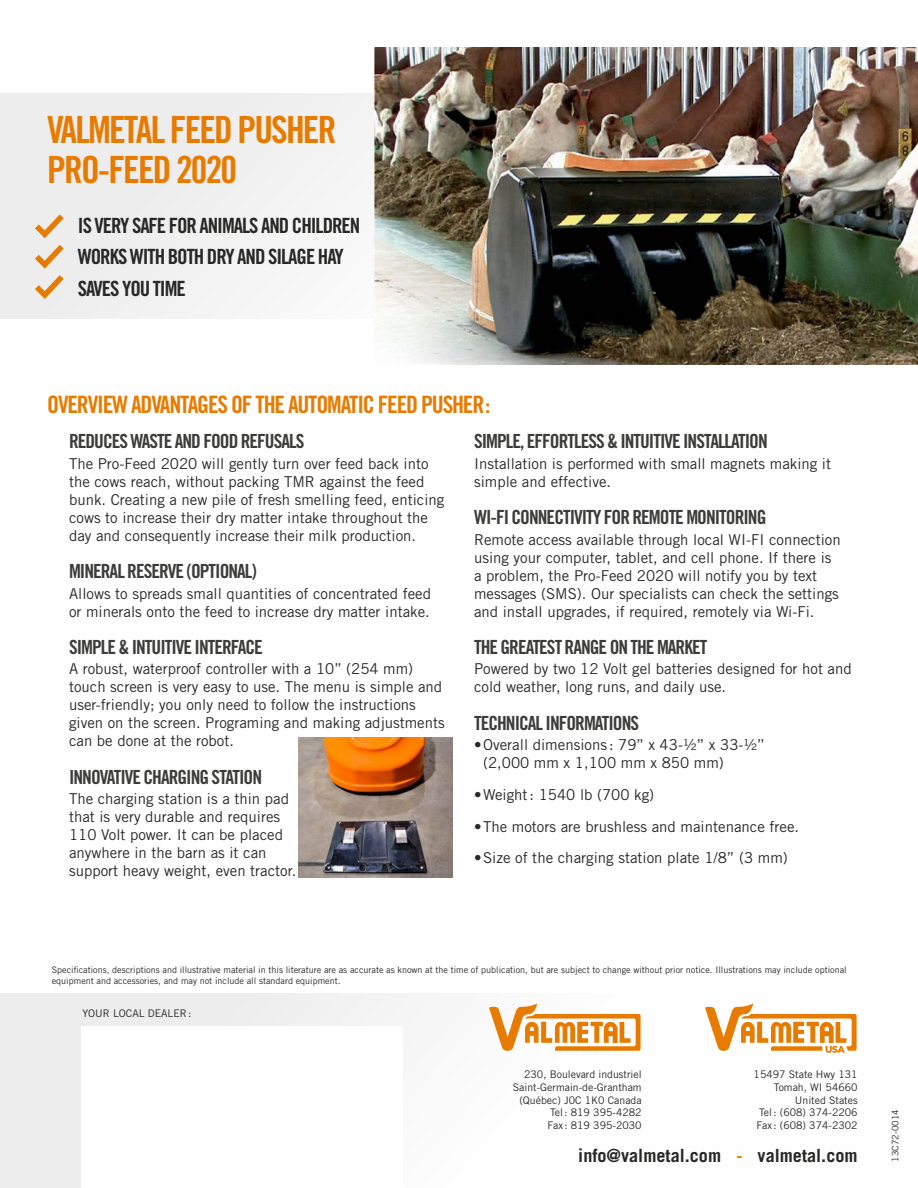
<style>
.page{position:relative;width:918px;height:1188px;background:#fff}
.page>*{position:absolute;margin:0;border:0;box-sizing:border-box;transform-origin:0 0}
.t1{font:37.5px/40.5px "Trade Gothic LT Std Bd Cn 20";letter-spacing:-.05em;color:#e77b00}
.t2{font:24px "Trade Gothic LT Std Bd Cn 20";letter-spacing:-.05em;color:#e77b00}
.t3{font:21px/31.5px "Trade Gothic LT Std Bd Cn 20";letter-spacing:-.05em;color:#282827}
.t4{font:19.5px "Trade Gothic LT Std Bd Cn 20";letter-spacing:-.05em;color:#3c3c3b}
.t5{font:700 18.15px "Trade Gothic LT Std";color:#282827}
.t6{font:15px/18px "Trade Gothic LT Std";color:#282827}
.t7{font:10.5px/12.6px "Trade Gothic LT Std";color:#282827;text-align:right}
.t8{font:9px/10.8px "Trade Gothic LT Std";color:#282827}
.s1{color:#e77b00}
</style>
<div class="page">
<div style="left:0;top:993px;width:918px;height:195px;background:linear-gradient(to right,#ebebeb,#fff)"></div>
<div style="left:0;top:93px;width:918px;height:225px;background:#ededed"></div>
<div style="left:81px;top:1026px;width:321px;height:162px;background:#fff"></div>
<svg style="left:489px;top:1004px;width:152px;height:47px"></svg>
<svg style="left:705px;top:1004px;width:152px;height:49px"></svg>
<img style="left:375px;top:47px;width:543px;height:317px">
<img style="left:298px;top:738px;width:154px;height:140px">
<svg style="left:35px;top:214px;width:29px;height:24px"></svg>
<svg style="left:35px;top:245px;width:29px;height:24px"></svg>
<svg style="left:35px;top:275px;width:29px;height:24px"></svg>
<h1 class="t1" style="left:47px;top:109px;width:291px">VALMETAL FEED PUSHER<br>PRO-FEED 2020</h1>
<h3 class="t3" style="left:78px;top:209px;width:284px">IS VERY SAFE FOR ANIMALS AND CHILDREN<br>WORKS WITH BOTH DRY AND SILAGE HAY<br>SAVES YOU TIME</h3>
<h2 class="t2" style="left:47px;top:390px;width:445px">OVERVIEW ADVANTAGES OF THE AUTOMATIC FEED PUSHER:</h2>
<h3 class="t4" style="left:69px;top:429px;width:237px">REDUCES WASTE AND FOOD REFUSALS</h3>
<p class="t6" style="left:69px;top:454px;width:377px">The Pro-Feed 2020 will gently turn over feed back into the cows reach, without packing TMR against the feed bunk. Creating a new pile of fresh smelling feed, enticing cows to increase their dry matter intake throughout the day and consequently increase their milk production.</p>
<h3 class="t4" style="left:69px;top:559px;width:189px">MINERAL RESERVE (OPTIONAL)</h3>
<p class="t6" style="left:69px;top:584px;width:364px">Allows to spreads small quantities of concentrated feed or minerals onto the feed to increase dry matter intake.</p>
<h3 class="t4" style="left:69px;top:635px;width:195px">SIMPLE &amp; INTUITIVE INTERFACE</h3>
<p class="t6" style="left:69px;top:660px;width:377px">A robust, waterproof controller with a 10’’ (254 mm) touch screen is very easy to use. The menu is simple and user-friendly; you only need to follow the instructions given on the screen. Programing and making adjustments can be done at the robot.</p>
<h3 class="t4" style="left:69px;top:765px;width:195px">INNOVATIVE CHARGING STATION</h3>
<p class="t6" style="left:69px;top:790px;width:229px">The charging station is a thin pad that is very durable and requires<br>110 Volt power. It can be placed anywhere in the barn as it can support heavy weight, even tractor.</p>
<h3 class="t4" style="left:474px;top:429px;width:295px">SIMPLE, EFFORTLESS &amp; INTUITIVE INSTALLATION</h3>
<p class="t6" style="left:474px;top:454px;width:359px">Installation is performed with small magnets making it simple and effective.</p>
<h3 class="t4" style="left:474px;top:505px;width:294px">WI-FI CONNECTIVITY FOR REMOTE MONITORING</h3>
<p class="t6" style="left:474px;top:530px;width:368px">Remote access available through local WI-FI connection using your computer, tablet, and cell phone. If there is a problem, the Pro-Feed 2020 will notify you by text messages (SMS). Our specialists can check the settings and install upgrades, if required, remotely via Wi-Fi.</p>
<h3 class="t4" style="left:474px;top:635px;width:235px">THE GREATEST RANGE ON THE MARKET</h3>
<p class="t6" style="left:474px;top:660px;width:379px">Powered by two 12 Volt gel batteries designed for hot and cold weather, long runs, and daily use.</p>
<h3 class="t4" style="left:474px;top:711px;width:167px">TECHNICAL INFORMATIONS</h3>
<p class="t6" style="left:483px;top:736px;width:283px;text-indent:-9px">•Overall dimensions : 79’’ x 43-½” x 33-½’’ (2,000 mm x 1,100 mm x 850 mm)</p>
<p class="t6" style="left:474px;top:786px;width:182px">•Weight: 1540 lb (700 kg)</p>
<p class="t6" style="left:474px;top:817px;width:327px">•The motors are brushless and maintenance free.</p>
<p class="t6" style="left:474px;top:849px;width:315px">•Size of the charging station plate 1/8” (3 mm)</p>
<p class="t8" style="left:52px;top:964px;width:796px">Specifications, descriptions and illustrative material in this literature are as accurate as known at the time of publication, but are subject to change without prior notice. Illustrations may include optional equipment and accessories, and may not include all standard equipment.</p>
<p class="t7" style="left:82px;top:1007px;width:110px">YOUR LOCAL DEALER:</p>
<p class="t7" style="left:513px;top:1068px;width:130px">230, Boulevard industriel<br>Saint-Germain-de-Grantham (Québec) J0C 1K0 Canada<br>Tel: 819 395-4282<br>Fax : 819 395-2030</p>
<p class="t7" style="left:754px;top:1068px;width:106px">15497 State Hwy 131<br>Tomah, WI 54660<br>United States<br>Tel: (608) 374-2206<br>Fax : (608) 374-2302</p>
<p class="t5" style="left:578px;top:1144px;width:281px">info@valmetal.com <span class="s1">-</span> valmetal.com</p>
<p class="t8" style="left:890px;top:1162px;width:54px;rotate:-90deg">13C72-0014</p>
</div>
